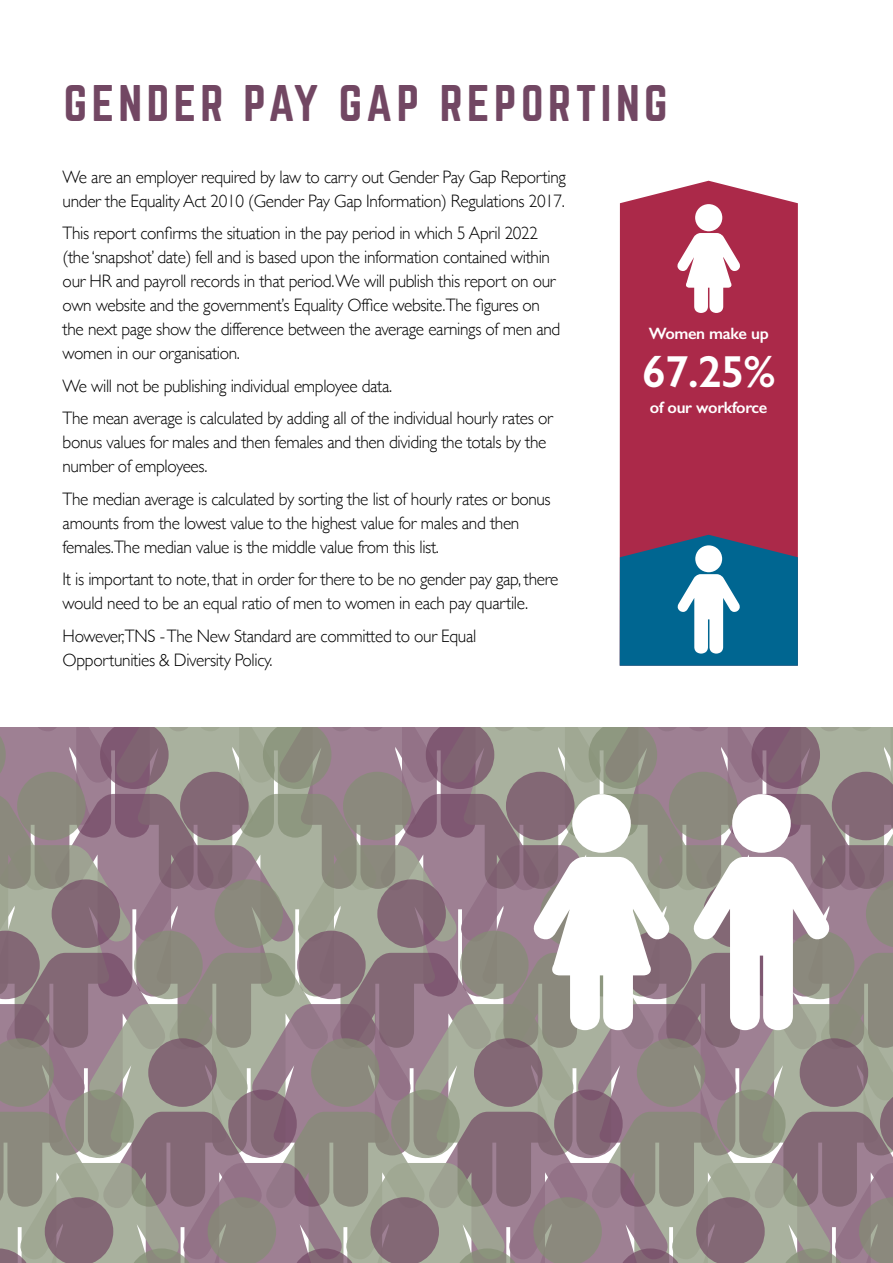
<style>
.page{position:relative;width:893px;height:1263px;background:#fff}
.page>*{position:absolute;margin:0;border:0;box-sizing:border-box;transform-origin:0 0}
.t1{font:45px "Norwester";letter-spacing:.1em;color:#724763}
.t2{font:600 45px "Gill Sans";color:#fff}
.t3{font:300 18px/24px "Gill Sans";letter-spacing:-.02em;color:#000;scale:.96 1}
.t4{font:600 16.5px "Gill Sans";letter-spacing:-.02em;color:#fff}
</style>
<div class="page">
<div style="left:620px;top:181px;width:178px;height:354px;background:#ab2949"></div>
<div style="left:695px;top:204px;width:27px;height:27px;background:#fff;border-radius:50%"></div>
<svg style="left:677px;top:233px;width:63px;height:80px"></svg>
<svg style="left:620px;top:535px;width:178px;height:131px;background:#33769a"></svg>
<svg style="left:0;top:727px;width:893px;height:536px;background:#9a8d8e"></svg>
<h1 class="t1" style="left:64px;top:82px;width:605px">GENDER PAY GAP REPORTING</h1>
<p class="t3" style="left:63px;top:164px;width:526px">We are an employer required by law to carry out Gender Pay Gap Reporting under the Equality Act 2010 (Gender Pay Gap Information) Regulations 2017.</p>
<p class="t3" style="left:63px;top:220px;width:520px">This report confirms the situation in the pay period in which 5 April 2022 (the ‘snapshot’ date) fell and is based upon the information contained within our HR and payroll records in that period.We will publish this report on our own website and the government’s Equality Office website.The figures on the next page show the difference between the average earnings of men and women in our organisation.</p>
<p class="t3" style="left:63px;top:368px;width:512px;line-height:32.5px">We will not be publishing individual employee data.<br>The mean average is calculated by adding all of the individual hourly rates or</p>
<p class="t3" style="left:63px;top:429px;width:505px">bonus values for males and then females and then dividing the totals by the number of employees.</p>
<p class="t3" style="left:63px;top:486px;width:510px">The median average is calculated by sorting the list of hourly rates or bonus amounts from the lowest value to the highest value for males and then females.The median value is the middle value from this list.</p>
<p class="t3" style="left:63px;top:566px;width:518px">It is important to note, that in order for there to be no gender pay gap, there would need to be an equal ratio of men to women in each pay quartile.</p>
<p class="t3" style="left:63px;top:623px;width:432px">However,TNS - The New Standard are committed to our Equal<br>Opportunities &amp; Diversity Policy.</p>
<p class="t4" style="left:649px;top:323px;width:121px">Women make up</p>
<h1 class="t2" style="left:642px;top:344px;width:135px">67.25%</h1>
<p class="t4" style="left:650px;top:398px;width:119px">of our workforce</p>
</div>
